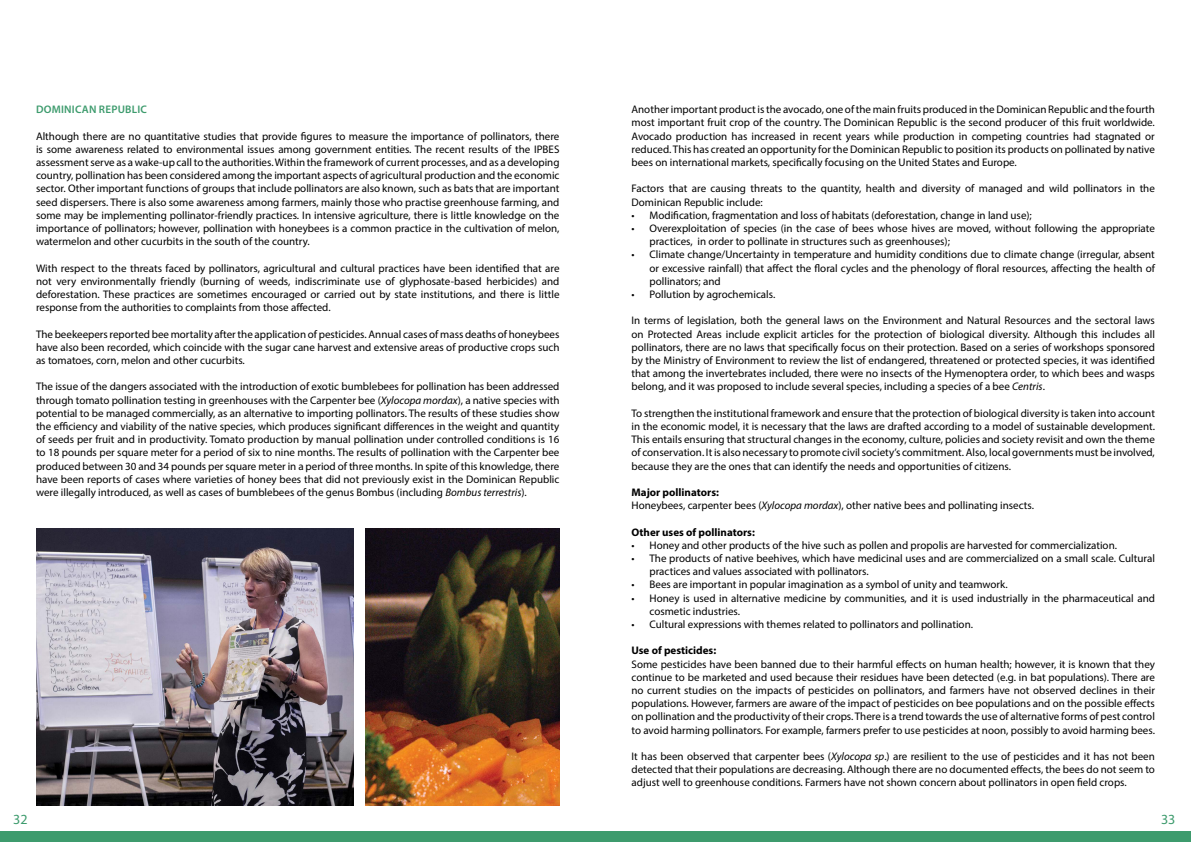
<style>
.page{position:relative;width:1191px;height:842px;background:#fff}
.page>*{position:absolute;margin:0;border:0;box-sizing:border-box;transform-origin:0 0}
.t1{font:14px "Myriad Pro";color:#3d9b6d}
.t2{font:11px/13.2px "Myriad Pro";color:#000;text-align:justify}
.t3{font:700 11px "Myriad Pro";color:#000}
.t4{font:600 11px "Myriad Pro";letter-spacing:.02em;color:#3d9b6d}
.s1{font-style:italic}
.s2{font-weight:700}
</style>
<div class="page">
<div style="left:0;top:831px;width:1191px;height:11px;background:#3d9b6d"></div>
<img style="left:36px;top:529px;width:317px;height:277px">
<img style="left:366px;top:529px;width:193px;height:277px">
<p class="t4" style="left:36px;top:102px;width:112px">DOMINICAN REPUBLIC</p>
<p class="t2" style="left:36px;top:129px;width:525px">Although there are no quantitative studies that provide figures to measure the importance of pollinators, there is some awareness related to environmental issues among government entities. The recent results of the IPBES assessment serve as a wake-up call to the authorities. Within the framework of current processes, and as a developing country, pollination has been considered among the important aspects of agricultural production and the economic sector. Other important functions of groups that include pollinators are also known, such as bats that are important seed dispersers. There is also some awareness among farmers, mainly those who practise greenhouse farming, and some may be implementing pollinator-friendly practices. In intensive agriculture, there is little knowledge on the importance of pollinators; however, pollination with honeybees is a common practice in the cultivation of melon, watermelon and other cucurbits in the south of the country.</p>
<p class="t2" style="left:36px;top:261px;width:525px">With respect to the threats faced by pollinators, agricultural and cultural practices have been identified that are not very environmentally friendly (burning of weeds, indiscriminate use of glyphosate-based herbicides) and deforestation. These practices are sometimes encouraged or carried out by state institutions, and there is little response from the authorities to complaints from those affected.</p>
<p class="t2" style="left:36px;top:327px;width:525px">The beekeepers reported bee mortality after the application of pesticides. Annual cases of mass deaths of honeybees have also been recorded, which coincide with the sugar cane harvest and extensive areas of productive crops such as tomatoes, corn, melon and other cucurbits.</p>
<p class="t2" style="left:36px;top:380px;width:525px">The issue of the dangers associated with the introduction of exotic bumblebees for pollination has been addressed through tomato pollination testing in greenhouses with the Carpenter bee (<span class="s1">Xylocopa mordax</span>), a native species with potential to be managed commercially, as an alternative to importing pollinators. The results of these studies show the efficiency and viability of the native species, which produces significant differences in the weight and quantity of seeds per fruit and in productivity. Tomato production by manual pollination under controlled conditions is 16 to 18 pounds per square meter for a period of six to nine months. The results of pollination with the Carpenter bee produced between 30 and 34 pounds per square meter in a period of three months. In spite of this knowledge, there have been reports of cases where varieties of honey bees that did not previously exist in the Dominican Republic were illegally introduced, as well as cases of bumblebees of the genus Bombus (including <span class="s1">Bombus terrestris</span>).</p>
<p class="t2" style="left:631px;top:103px;width:525px">Another important product is the avocado, one of the main fruits produced in the Dominican Republic and the fourth most important fruit crop of the country. The Dominican Republic is the second producer of this fruit worldwide.<br>Avocado production has increased in recent years while production in competing countries had stagnated or reduced. This has created an opportunity for the Dominican Republic to position its products on pollinated by native bees on international markets, specifically focusing on the United States and Europe.</p>
<p class="t2" style="left:631px;top:182px;width:525px">Factors that are causing threats to the quantity, health and diversity of managed and wild pollinators in the<br>Dominican Republic include:</p>
<p class="t2" style="left:631px;top:208px;width:402px">• Modification, fragmentation and loss of habitats (deforestation, change in land use);</p>
<p class="t2" style="left:649px;top:221px;width:507px;text-indent:-18px">• Overexploitation of species (in the case of bees whose hives are moved, without following the appropriate practices, in order to pollinate in structures such as greenhouses);</p>
<p class="t2" style="left:649px;top:248px;width:507px;text-indent:-18px">• Climate change/Uncertainty in temperature and humidity conditions due to climate change (irregular, absent or excessive rainfall) that affect the floral cycles and the phenology of floral resources, affecting the health of pollinators; and</p>
<p class="t2" style="left:631px;top:287px;width:145px">• Pollution by agrochemicals.</p>
<p class="t2" style="left:631px;top:314px;width:525px">In terms of legislation, both the general laws on the Environment and Natural Resources and the sectoral laws on Protected Areas include explicit articles for the protection of biological diversity. Although this includes all pollinators, there are no laws that specifically focus on their protection. Based on a series of workshops sponsored by the Ministry of Environment to review the list of endangered, threatened or protected species, it was identified that among the invertebrates included, there were no insects of the Hymenoptera order, to which bees and wasps belong, and it was proposed to include several species, including a species of a bee <span class="s1">Centris</span>.</p>
<p class="t2" style="left:631px;top:406px;width:525px">To strengthen the institutional framework and ensure that the protection of biological diversity is taken into account in the economic model, it is necessary that the laws are drafted according to a model of sustainable development.<br>This entails ensuring that structural changes in the economy, culture, policies and society revisit and own the theme of conservation. It is also necessary to promote civil society’s commitment. Also, local governments must be involved, because they are the ones that can identify the needs and opportunities of citizens.</p>
<p class="t2" style="left:631px;top:485px;width:404px"><span class="s2">Major pollinators:<br></span>Honeybees, carpenter bees (<span class="s1">Xylocopa mordax</span>), other native bees and pollinating insects.</p>
<p class="t3" style="left:631px;top:525px;width:125px">Other uses of pollinators:</p>
<p class="t2" style="left:631px;top:538px;width:487px">• Honey and other products of the hive such as pollen and propolis are harvested for commercialization.</p>
<p class="t2" style="left:649px;top:551px;width:507px;text-indent:-18px">• The products of native beehives, which have medicinal uses and are commercialized on a small scale. Cultural practices and values associated with pollinators.</p>
<p class="t2" style="left:631px;top:578px;width:378px">• Bees are important in popular imagination as a symbol of unity and teamwork.</p>
<p class="t2" style="left:649px;top:591px;width:507px;text-indent:-18px">• Honey is used in alternative medicine by communities, and it is used industrially in the pharmaceutical and cosmetic industries.</p>
<p class="t2" style="left:631px;top:617px;width:343px">• Cultural expressions with themes related to pollinators and pollination.</p>
<p class="t3" style="left:631px;top:643px;width:86px">Use of pesticides:</p>
<p class="t2" style="left:631px;top:657px;width:525px">Some pesticides have been banned due to their harmful effects on human health; however, it is known that they continue to be marketed and used because their residues have been detected (e.g. in bat populations). There are no current studies on the impacts of pesticides on pollinators, and farmers have not observed declines in their populations. However, farmers are aware of the impact of pesticides on bee populations and on the possible effects on pollination and the productivity of their crops. There is a trend towards the use of alternative forms of pest control to avoid harming pollinators. For example, farmers prefer to use pesticides at noon, possibly to avoid harming bees.</p>
<p class="t2" style="left:631px;top:749px;width:525px">It has been observed that carpenter bees (<span class="s1">Xylocopa sp</span>.) are resilient to the use of pesticides and it has not been detected that their populations are decreasing. Although there are no documented effects, the bees do not seem to adjust well to greenhouse conditions. Farmers have not shown concern about pollinators in open field crops.</p>
<p class="t1" style="left:13px;top:811px;width:16px">32</p>
<p class="t1" style="left:1161px;top:811px;width:16px">33</p>
</div>
